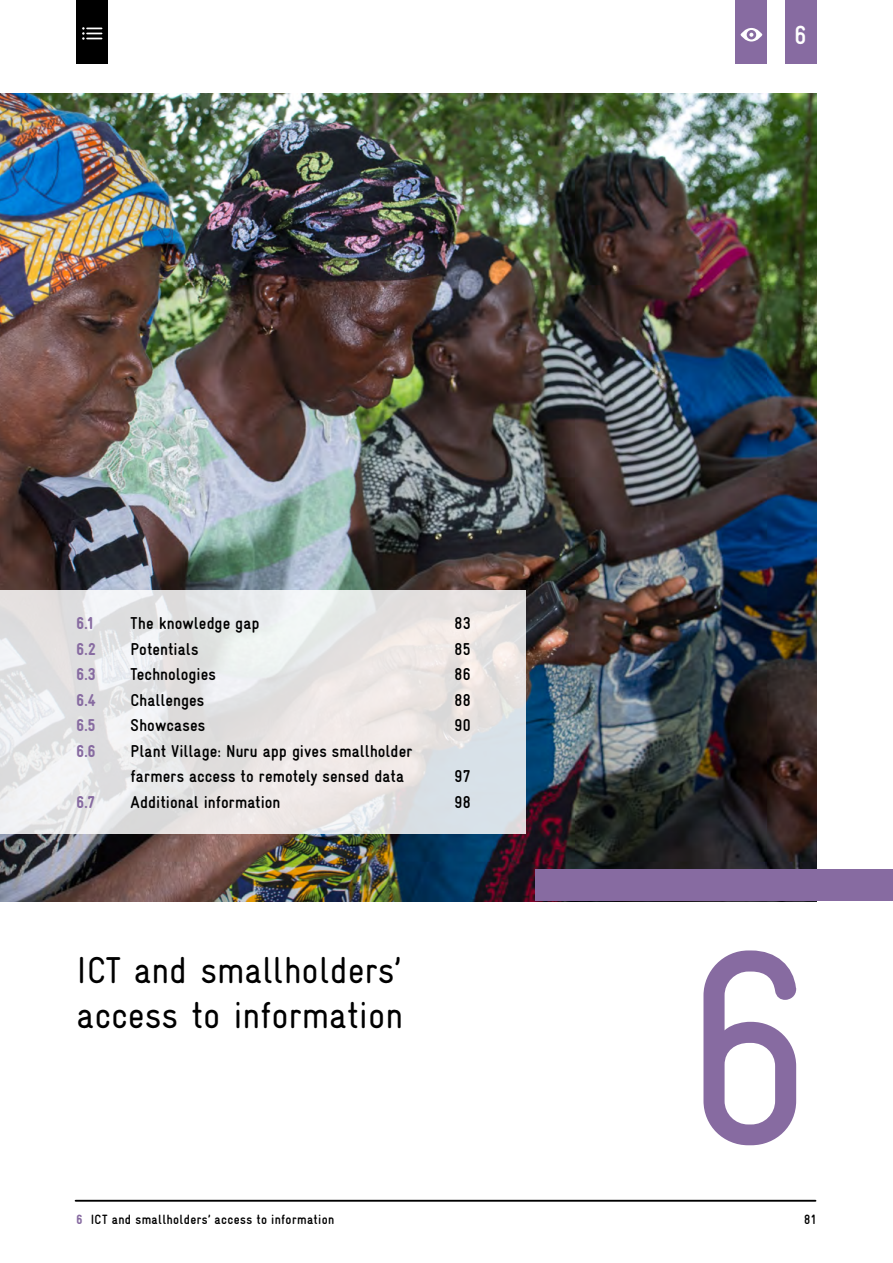
<style>
.page{position:relative;width:893px;height:1263px;background:#fff}
.page>*{position:absolute;margin:0;border:0;box-sizing:border-box;transform-origin:0 0}
.Einleitungstext{font:277.5px "Gravur Condensed";color:#876ba1}
.Openerseiten{font:37.5px/45px "Gravur Condensed";color:#000}
.t1{font:700 26.25px "Gravur Condensed";color:#fff}
.Kapitelinhaltsverzei{font:700 17.25px/25.5px "Gravur Condensed";letter-spacing:.005em;color:#000}
.Kapitelinhaltsverzei-2{font:900 17.25px "Gravur Condensed";color:#876ba1}
.t2{font:700 13.5px "Gravur Condensed";letter-spacing:.025em;color:#000}
.s1{font-weight:900;color:#876ba1}
</style>
<div class="page">
<div style="left:785px;top:0;width:31px;height:64px;background:#876ba1"></div>
<hr style="left:76px;top:1200px;width:739px;height:2px;background:#000">
<div style="left:736px;top:0;width:31px;height:64px;background:#876ba1"></div>
<svg style="left:740px;top:28px;width:22px;height:14px"></svg>
<div style="left:77px;top:0;width:31px;height:64px;background:#000"></div>
<svg style="left:82px;top:27px;width:20px;height:13px"></svg>
<img style="left:0;top:94px;width:816px;height:807px">
<div style="left:536px;top:869px;width:357px;height:32px;background:#876ba1"></div>
<svg style="left:0;top:590px;width:525px;height:244px;background:#e6e5e5"></svg>
<p class="Kapitelinhaltsverzei-2" style="left:77px;top:614px;width:19px">6.1</p>
<p class="Kapitelinhaltsverzei" style="left:131px;top:611px;width:130px">The knowledge gap</p>
<p class="Kapitelinhaltsverzei" style="left:455px;top:611px;width:18px">83</p>
<p class="Kapitelinhaltsverzei-2" style="left:77px;top:639px;width:21px">6.2</p>
<p class="Kapitelinhaltsverzei" style="left:131px;top:636px;width:69px">Potentials</p>
<p class="Kapitelinhaltsverzei" style="left:455px;top:636px;width:17px">85</p>
<p class="Kapitelinhaltsverzei-2" style="left:77px;top:665px;width:21px">6.3</p>
<p class="Kapitelinhaltsverzei" style="left:131px;top:662px;width:87px">Technologies</p>
<p class="Kapitelinhaltsverzei" style="left:455px;top:662px;width:17px">86</p>
<p class="Kapitelinhaltsverzei-2" style="left:77px;top:690px;width:21px">6.4</p>
<p class="Kapitelinhaltsverzei" style="left:131px;top:687px;width:75px">Challenges</p>
<p class="Kapitelinhaltsverzei" style="left:455px;top:687px;width:17px">88</p>
<p class="Kapitelinhaltsverzei-2" style="left:77px;top:716px;width:20px">6.5</p>
<p class="Kapitelinhaltsverzei" style="left:131px;top:713px;width:76px">Showcases</p>
<p class="Kapitelinhaltsverzei" style="left:455px;top:713px;width:18px">90</p>
<p class="Kapitelinhaltsverzei-2" style="left:77px;top:741px;width:20px">6.6</p>
<p class="Kapitelinhaltsverzei" style="left:131px;top:738px;width:283px">Plant Village: Nuru app gives smallholder farmers access to remotely sensed data</p>
<p class="Kapitelinhaltsverzei" style="left:455px;top:764px;width:18px">97</p>
<p class="Kapitelinhaltsverzei-2" style="left:77px;top:792px;width:20px">6.7</p>
<p class="Kapitelinhaltsverzei" style="left:131px;top:789px;width:151px">Additional information</p>
<p class="Kapitelinhaltsverzei" style="left:455px;top:789px;width:17px">98</p>
<h3 class="t1" style="left:795px;top:21px;width:14px">6</h3>
<p class="Openerseiten" style="left:77px;top:948px;width:328px">ICT and smallholders’ access to information</p>
<p class="Einleitungstext" style="left:683px;top:895px;width:135px">6</p>
<p class="t2" style="left:77px;top:1212px;width:259px"><span class="s1">6</span> ICT and smallholders’ access to information</p>
<p class="t2" style="left:804px;top:1212px;width:14px">81</p>
</div>
